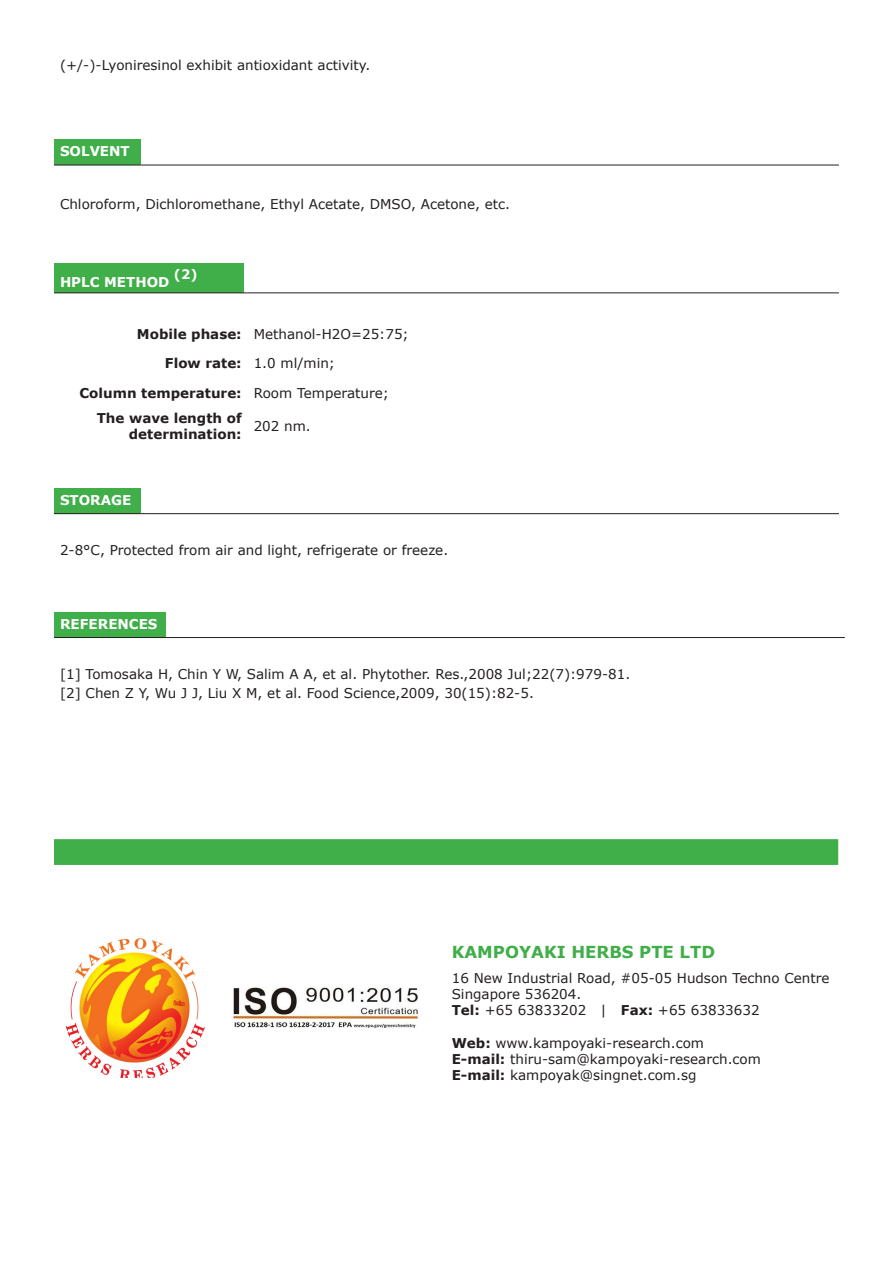
<style>
.page{position:relative;width:893px;height:1263px;background:#fff}
.page>*{position:absolute;margin:0;border:0;box-sizing:border-box;transform-origin:0 0}
.t1{font:700 16.5px "Verdana";color:#40ae49}
.t2{font:13.5px "Verdana";color:#231f20}
.t3{font:700 13.5px/16.2px "Verdana";color:#231f20;text-align:right}
.t4{font:700 13.5px "Verdana";color:#fff}
.t5{font:700 13.05px "Verdana";color:#fff}
.s1{font-weight:700}
</style>
<div class="page">
<div style="left:54px;top:140px;width:86px;height:25px;background:#40ae49"></div>
<hr style="left:54px;top:165px;width:86px;height:1px;background:#231f20">
<hr style="left:140px;top:165px;width:699px;height:1px;background:#231f20">
<div style="left:54px;top:264px;width:189px;height:29px;background:#40ae49"></div>
<hr style="left:54px;top:293px;width:189px;height:1px;background:#231f20">
<hr style="left:248px;top:293px;width:591px;height:1px;background:#231f20">
<div style="left:54px;top:489px;width:86px;height:25px;background:#40ae49"></div>
<hr style="left:54px;top:513px;width:86px;height:1px;background:#231f20">
<hr style="left:140px;top:513px;width:699px;height:1px;background:#231f20">
<div style="left:54px;top:612px;width:112px;height:25px;background:#40ae49"></div>
<hr style="left:54px;top:637px;width:112px;height:1px;background:#231f20">
<hr style="left:166px;top:637px;width:679px;height:1px;background:#231f20">
<svg style="left:54px;top:839px;width:784px;height:26px;background:#41ae4a"></svg>
<img style="left:65px;top:938px;width:140px;height:139px">
<img style="left:232px;top:987px;width:187px;height:41px">
<p class="t2" style="left:60px;top:57px;width:312px">(+/-)-Lyoniresinol exhibit antioxidant activity.</p>
<p class="t4" style="left:60px;top:143px;width:71px">SOLVENT</p>
<p class="t2" style="left:60px;top:195px;width:452px">Chloroform, Dichloromethane, Ethyl Acetate, DMSO, Acetone, etc.</p>
<p class="t4" style="left:60px;top:273px;width:111px">HPLC METHOD</p>
<p class="t5" style="left:174px;top:266px;width:25px">(2)</p>
<p class="t3" style="left:137px;top:326px;width:106px">Mobile phase:</p>
<p class="t2" style="left:254px;top:325px;width:156px">Methanol-H2O=25:75;</p>
<p class="t3" style="left:165px;top:356px;width:78px">Flow rate:</p>
<p class="t2" style="left:254px;top:355px;width:83px">1.0 ml/min;</p>
<p class="t3" style="left:80px;top:385px;width:164px">Column temperature:</p>
<p class="t2" style="left:254px;top:384px;width:137px">Room Temperature;</p>
<p class="t3" style="left:97px;top:410px;width:146px">The wave length of determination:</p>
<p class="t2" style="left:254px;top:418px;width:59px">202 nm.</p>
<p class="t4" style="left:60px;top:491px;width:73px">STORAGE</p>
<p class="t2" style="left:60px;top:541px;width:390px">2-8°C, Protected from air and light, refrigerate or freeze.</p>
<p class="t4" style="left:60px;top:615px;width:99px">REFERENCES</p>
<p class="t2" style="left:60px;top:665px;width:572px">[1] Tomosaka H, Chin Y W, Salim A A, et al. Phytother. Res.,2008 Jul;22(7):979-81.</p>
<p class="t2" style="left:60px;top:685px;width:475px">[2] Chen Z Y, Wu J J, Liu X M, et al. Food Science,2009, 30(15):82-5.</p>
<p class="t1" style="left:452px;top:941px;width:265px">KAMPOYAKI HERBS PTE LTD</p>
<p class="t2" style="left:452px;top:969px;width:379px">16 New Industrial Road, #05-05 Hudson Techno Centre</p>
<p class="t2" style="left:452px;top:985px;width:131px">Singapore 536204.</p>
<p class="t2" style="left:452px;top:1002px;width:309px"><span class="s1">Tel:</span> +65 63833202 | <span class="s1">Fax:</span> +65 63833632</p>
<p class="t2" style="left:452px;top:1034px;width:254px"><span class="s1">Web:</span> www.kampoyaki-research.com</p>
<p class="t2" style="left:452px;top:1050px;width:311px"><span class="s1">E-mail:</span> thiru-sam@kampoyaki-research.com</p>
<p class="t2" style="left:452px;top:1066px;width:246px"><span class="s1">E-mail:</span> kampoyak@singnet.com.sg</p>
</div>
